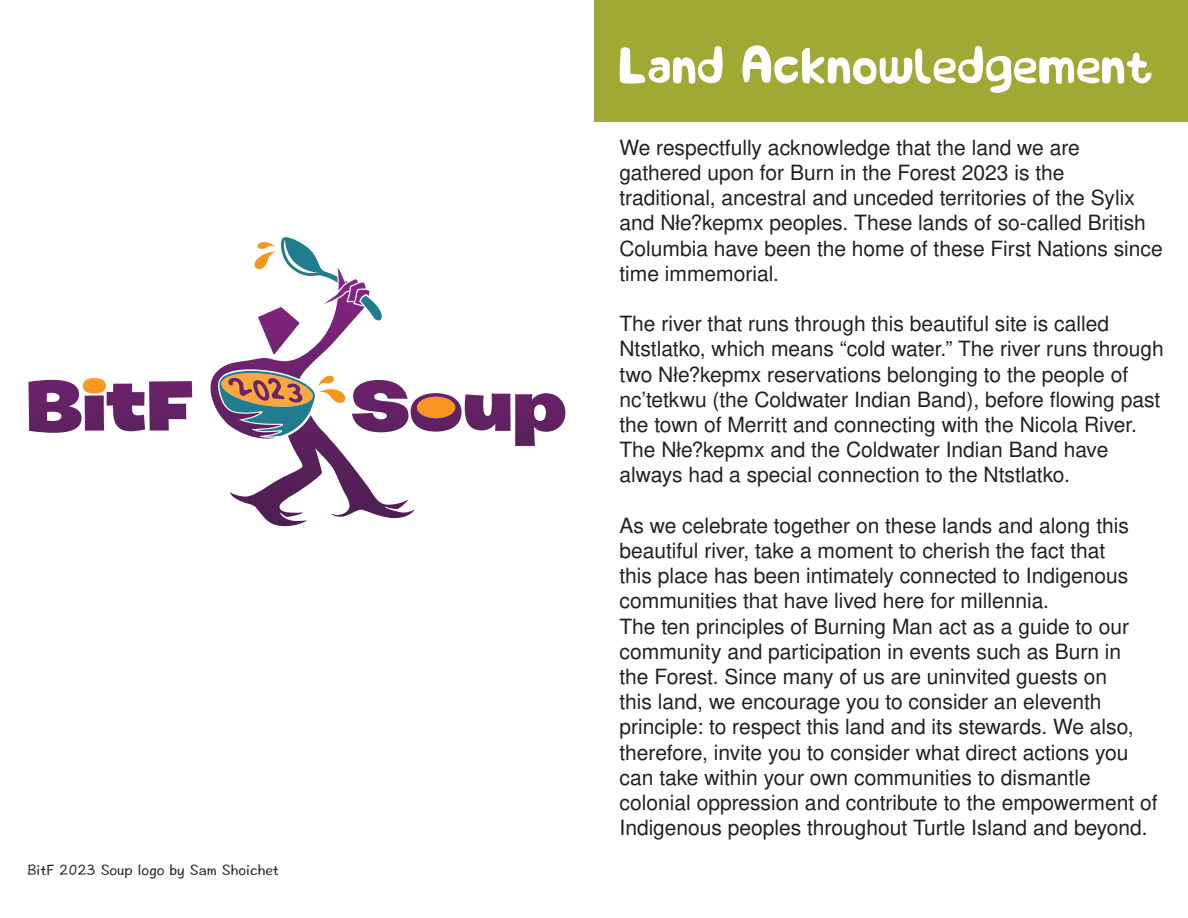
<style>
.page{position:relative;width:1188px;height:918px;background:#fff}
.page>*{position:absolute;margin:0;border:0;box-sizing:border-box;transform-origin:0 0}
.t1{font:51px "Slime Box";color:#fff}
.Paragraph_Style_1{font:21px/25.2px "Nimbus San L";color:#231f20}
.t2{font:15px "Hannotate SC W5";color:#231f20}
</style>
<div class="page">
<div style="left:594px;top:0;width:594px;height:122px;background:#a1a935"></div>
<svg style="left:28px;top:378px;width:164px;height:55px"></svg>
<svg style="left:210px;top:237px;width:356px;height:289px"></svg>
<p class="t2" style="left:27px;top:861px;width:253px">BitF 2023 Soup logo by Sam Shoichet</p>
<p class="t1" style="left:618px;top:33px;width:537px">Land Acknowledgement</p>
<p class="Paragraph_Style_1" style="left:620px;top:134px;width:545px">We respectfully acknowledge that the land we are gathered upon for Burn in the Forest 2023 is the traditional, ancestral and unceded territories of the Sylix and Nłe?kepmx peoples. These lands of so-called British Columbia have been the home of these First Nations since time immemorial.</p>
<p class="Paragraph_Style_1" style="left:620px;top:310px;width:546px">The river that runs through this beautiful site is called Ntstlatko, which means “cold water.” The river runs through two Nłe?kepmx reservations belonging to the people of nc’tetkwu (the Coldwater Indian Band), before flowing past the town of Merritt and connecting with the Nicola River.<br>The Nłe?kepmx and the Coldwater Indian Band have always had a special connection to the Ntstlatko.</p>
<p class="Paragraph_Style_1" style="left:620px;top:512px;width:511px">As we celebrate together on these lands and along this beautiful river, take a moment to cherish the fact that this place has been intimately connected to Indigenous communities that have lived here for millennia.</p>
<p class="Paragraph_Style_1" style="left:620px;top:613px;width:540px">The ten principles of Burning Man act as a guide to our community and participation in events such as Burn in<br>the Forest. Since many of us are uninvited guests on<br>this land, we encourage you to consider an eleventh principle: to respect this land and its stewards. We also, therefore, invite you to consider what direct actions you can take within your own communities to dismantle colonial oppression and contribute to the empowerment of Indigenous peoples throughout Turtle Island and beyond.</p>
</div>
